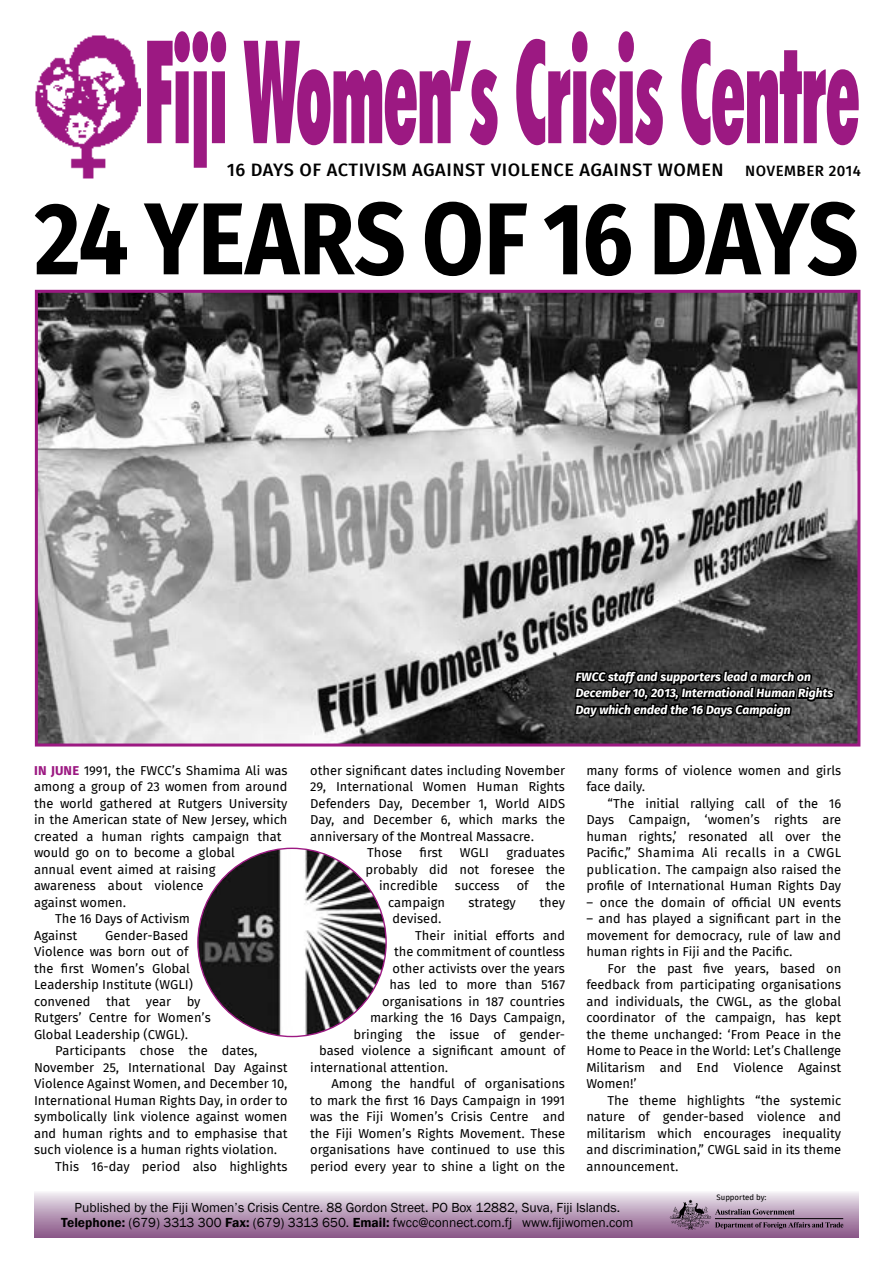
<style>
.page{position:relative;width:893px;height:1263px;background:#fff}
.page>*{position:absolute;margin:0;border:0;box-sizing:border-box;transform-origin:0 0}
.t1{font:900 condensed 143.7px "Futura BT";letter-spacing:-.01em;color:#9c1982;scale:.5 1}
.t2{font:700 102.15px "Fira Sans";letter-spacing:-.005em;color:#000;scale:.88 1}
.t3{font:500 18px "Fira Sans";letter-spacing:.03em;color:#000}
.t4{font:13.5px/15px "Franklin Gothic";color:#000;text-align:center}
.t5{font:12.9px/16.5px "Fira Sans";color:#000;text-align:justify}
.t6{font:italic 700 12px/16.5px "Fira Sans";color:#fff}
.t7{font:7.8px "Fira Sans";color:#000}
.s1{font-size:15px}
.s2{font-weight:700;color:#9c1982}
.s3{font-weight:600}
</style>
<div class="page">
<img style="left:35px;top:35px;width:106px;height:144px">
<div style="left:34px;top:1191px;width:825px;height:46px;background:linear-gradient(to bottom,#f0ecf1,#8a5788)"></div>
<img style="left:39px;top:294px;width:817px;height:448px">
<div style="left:35px;top:290px;width:825px;height:456px;border:3px solid #9c1982"></div>
<img style="left:198px;top:848px;width:188px;height:188px;border-radius:94px">
<svg style="left:573px;top:534px;width:264px;height:213px;background:#535152"></svg>
<svg style="left:670px;top:1199px;width:173px;height:31px;background:#9d859d"></svg>
<h1 class="t1" style="left:144px;top:5px;width:1433px">Fiji Women’s Crisis Centre</h1>
<h2 class="t2" style="left:34px;top:167px;width:938px">24 YEARS OF 16 DAYS</h2>
<h3 class="t3" style="left:227px;top:158px;width:635px">16 DAYS OF ACTIVISM AGAINST VIOLENCE AGAINST WOMEN <span class="s1">NOVEMBER 2014</span></h3>
<p class="t5" style="left:34px;top:763px;width:255px"><span class="s2">IN JUNE</span> 1991, the FWCC’s Shamima Ali was</p>
<p class="t5" style="left:34px;top:780px;width:255px">among a group of 23 women from around</p>
<p class="t5" style="left:34px;top:796px;width:255px">the world gathered at Rutgers University</p>
<p class="t5" style="left:34px;top:813px;width:255px">in the American state of New Jersey, which</p>
<p class="t5" style="left:34px;top:829px;width:249px">created a human rights campaign that</p>
<p class="t5" style="left:34px;top:846px;width:202px">would go on to become a global</p>
<p class="t5" style="left:34px;top:862px;width:183px">annual event aimed at raising</p>
<p class="t5" style="left:34px;top:879px;width:171px">awareness about violence</p>
<p class="t5" style="left:34px;top:895px;width:94px">against women.</p>
<p class="t5" style="left:55px;top:912px;width:136px">The 16 Days of Activism</p>
<p class="t5" style="left:34px;top:928px;width:45px">Against</p>
<p class="t5" style="left:34px;top:928px;width:178px;text-align:left;text-indent:71px">Gender-Based<br>Violence was born out of the first Women’s Global<br>Leadership Institute (WGLI) convened that year by<br>Rutgers’ Centre for Women’s<br>Global Leadership (CWGL).</p>
<p class="t5" style="left:55px;top:1044px;width:204px">Participants chose the dates,</p>
<p class="t5" style="left:34px;top:1060px;width:255px">November 25, International Day Against</p>
<p class="t5" style="left:34px;top:1077px;width:255px">Violence Against Women, and December 10,</p>
<p class="t5" style="left:34px;top:1093px;width:255px">International Human Rights Day, in order to</p>
<p class="t5" style="left:34px;top:1109px;width:255px">symbolically link violence against women</p>
<p class="t5" style="left:34px;top:1126px;width:255px">and human rights and to emphasise that</p>
<p class="t5" style="left:34px;top:1142px;width:245px">such violence is a human rights violation.</p>
<p class="t5" style="left:55px;top:1159px;width:234px">This 16-day period also highlights</p>
<p class="t6" style="left:576px;top:669px;width:259px">FWCC staff and supporters lead a march on<br>December 10, 2013, International Human Rights<br>Day which ended the 16 Days Campaign</p>
<p class="t5" style="left:310px;top:763px;width:256px">other significant dates including November</p>
<p class="t5" style="left:310px;top:779px;width:256px">29, International Women Human Rights</p>
<p class="t5" style="left:310px;top:796px;width:256px">Defenders Day, December 1, World AIDS</p>
<p class="t5" style="left:310px;top:812px;width:256px">Day, and December 6, which marks the</p>
<p class="t5" style="left:310px;top:829px;width:225px">anniversary of the Montreal Massacre.</p>
<p class="t5" style="left:367px;top:845px;width:36px">Those</p>
<p class="t5" style="left:419px;top:845px;width:25px">first</p>
<p class="t5" style="left:460px;top:845px;width:31px">WGLI</p>
<p class="t5" style="left:506px;top:845px;width:60px">graduates</p>
<p class="t5" style="left:366px;top:862px;width:201px">probably did not foresee the</p>
<p class="t5" style="left:379px;top:878px;width:60px">incredible</p>
<p class="t5" style="left:455px;top:878px;width:46px">success</p>
<p class="t5" style="left:517px;top:878px;width:13px">of</p>
<p class="t5" style="left:546px;top:878px;width:21px">the</p>
<p class="t5" style="left:388px;top:895px;width:58px">campaign</p>
<p class="t5" style="left:468px;top:895px;width:49px">strategy</p>
<p class="t5" style="left:539px;top:895px;width:27px">they</p>
<p class="t5" style="left:393px;top:911px;width:50px">devised.</p>
<p class="t5" style="left:415px;top:928px;width:151px">Their initial efforts and</p>
<p class="t5" style="left:394px;top:944px;width:173px">the commitment of countless</p>
<p class="t5" style="left:393px;top:961px;width:174px">other activists over the years</p>
<p class="t5" style="left:390px;top:977px;width:177px">has led to more than 5167</p>
<p class="t5" style="left:382px;top:994px;width:184px">organisations in 187 countries</p>
<p class="t5" style="left:370px;top:1010px;width:197px">marking the 16 Days Campaign,</p>
<p class="t5" style="left:354px;top:1027px;width:213px">bringing the issue of gender-</p>
<p class="t5" style="left:319px;top:1043px;width:248px">based violence a significant amount of</p>
<p class="t5" style="left:310px;top:1060px;width:140px">international attention.</p>
<p class="t5" style="left:331px;top:1076px;width:235px">Among the handful of organisations</p>
<p class="t5" style="left:310px;top:1093px;width:256px">to mark the first 16 Days Campaign in 1991</p>
<p class="t5" style="left:310px;top:1109px;width:256px">was the Fiji Women’s Crisis Centre and</p>
<p class="t5" style="left:310px;top:1126px;width:256px">the Fiji Women’s Rights Movement. These</p>
<p class="t5" style="left:310px;top:1142px;width:256px">organisations have continued to use this</p>
<p class="t5" style="left:310px;top:1159px;width:256px">period every year to shine a light on the</p>
<p class="t5" style="left:586px;top:763px;width:256px">many forms of violence women and girls face daily.</p>
<p class="t5" style="left:586px;top:796px;width:256px;text-indent:21px">“The initial rallying call of the 16<br>Days Campaign, ‘women’s rights are human rights,’ resonated all over the Pacific,” Shamima Ali recalls in a CWGL publication. The campaign also raised the profile of International Human Rights Day</p>
<p class="t5" style="left:586px;top:895px;width:256px">– once the domain of official UN events</p>
<p class="t5" style="left:586px;top:911px;width:256px">– and has played a significant part in the movement for democracy, rule of law and human rights in Fiji and the Pacific.</p>
<p class="t5" style="left:586px;top:961px;width:256px;text-indent:21px">For the past five years, based on feedback from participating organisations and individuals, the CWGL, as the global coordinator of the campaign, has kept the theme unchanged: ‘From Peace in the Home to Peace in the World: Let’s Challenge Militarism and End Violence Against Women!’</p>
<p class="t5" style="left:586px;top:1093px;width:256px;text-indent:21px">The theme highlights “the systemic nature of gender-based violence and militarism which encourages inequality and discrimination,” CWGL said in its theme announcement.</p>
<p class="t4" style="left:61px;top:1201px;width:574px">Published by the Fiji Women’s Crisis Centre. 88 Gordon Street. PO Box 12882, Suva, Fiji Islands.<br><span class="s3">Telephone:</span> (679) 3313 300 <span class="s3">Fax:</span> (679) 3313 650. <span class="s3">Email:</span> fwcc@connect.com.fj www.fijiwomen.com</p>
<p class="t7" style="left:716px;top:1192px;width:52px">Supported by:</p>
</div>
